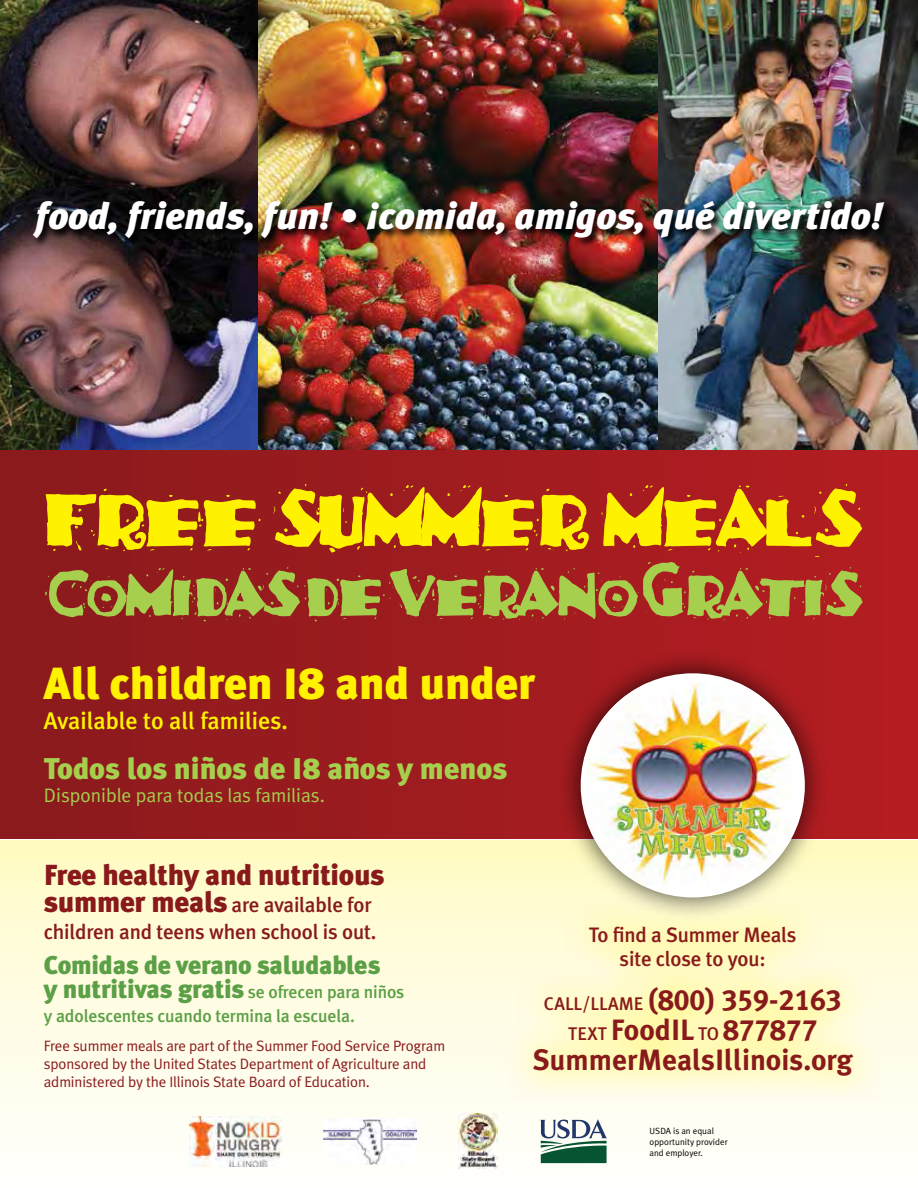
<style>
.page{position:relative;width:918px;height:1188px;background:#fff}
.page>*{position:absolute;margin:0;border:0;box-sizing:border-box;transform-origin:0 0}
.t1{font:90px "Burrito One";letter-spacing:-.1em;color:#fff200}
.t2{font:70.5px "Burrito One";letter-spacing:-.09em;color:#a5cf4d}
.t3{font:900 45px "Meta Plus";color:#fff200}
.t4{font:italic 900 37.5px "Meta Plus";color:#fff}
.t5{font:900 30px "Meta Plus";color:#a5cf4d}
.t6{font:29.4px "Meta Plus Bold Caps";color:#891a1c}
.t7{font:700 29.4px "Meta Plus";color:#891a1c}
.t8{font:900 28.95px "Meta Plus";letter-spacing:-.01em;color:#891a1c}
.t9{font:900 25.8px "Meta Plus";letter-spacing:-.01em;color:#5ba046}
.t10{font:500 24px "Meta Plus";color:#fff200}
.t11{font:500 21px/27px "Meta Plus";letter-spacing:-.01em;color:#891a1c}
.t12{font:500 20.85px/24px "Meta Plus";letter-spacing:-.01em;color:#891a1c;text-align:center}
.t13{font:19.5px "Meta Plus Normal";color:#a5cf4d}
.t14{font:500 18.3px "Meta Plus";color:#891a1c}
.t15{font:500 17.7px/24px "Meta Plus";letter-spacing:-.01em;color:#5ba046}
.t16{font:15px/18px "Meta Plus Normal";letter-spacing:-.01em;color:#891a1c}
.t17{font:9px/10.8px "Meta Plus Normal";color:#000}
.s1{font-size:43.5px}
.s2{font-weight:900;font-size:28.95px}
.s3{font-weight:900;font-size:25.8px}
.s4{font-family:"Meta Plus";font-weight:500;font-size:18.3px}
.s5{font-weight:700;font-size:29.4px}
.s6{font-family:"Meta Plus Bold Caps";font-weight:400;font-size:29.4px}
</style>
<div class="page">
<div style="left:0;top:841px;width:918px;height:347px;background:linear-gradient(to bottom,#fffbc6,#fffeff)"></div>
<img style="left:0;top:0;width:918px;height:451px">
<img style="left:32px;top:199px;width:862px;height:49px">
<img style="left:190px;top:1116px;width:91px;height:50px">
<img style="left:323px;top:1118px;width:94px;height:46px">
<img style="left:459px;top:1114px;width:39px;height:55px">
<svg style="left:540px;top:1119px;width:67px;height:44px"></svg>
<div style="left:505px;top:898px;width:376px;height:208px;background:#fff200;opacity:.85"></div>
<div style="left:0;top:451px;width:918px;height:388px;background:linear-gradient(to right,#891a1c,#b51d22)"></div>
<div style="left:557px;top:649px;width:272px;height:273px;background:#000;opacity:.75"></div>
<div style="left:581px;top:673px;width:224px;height:224px;background:#fff;border-radius:50%"></div>
<img style="left:587px;top:683px;width:204px;height:202px">
<h3 class="t4" style="left:35px;top:195px;width:849px">food, friends, fun! • ¡comida, amigos, qué divertido!</h3>
<h1 class="t1" style="left:44px;top:471px;width:818px">FREE SUMMER MEALS</h1>
<h2 class="t2" style="left:44px;top:557px;width:819px">COMIDAS DE VERANO GRATIS</h2>
<h3 class="t3" style="left:44px;top:657px;width:493px">All children <span class="s1">I</span>8 and under</h3>
<h3 class="t10" style="left:44px;top:706px;width:246px">Available to all families.</h3>
<h3 class="t5" style="left:44px;top:751px;width:465px">Todos los niños de I8 años y menos</h3>
<h3 class="t13" style="left:44px;top:784px;width:283px">Disponible para todas las familias.</h3>
<h3 class="t8" style="left:44px;top:858px;width:342px">Free healthy and nutritious</h3>
<h3 class="t11" style="left:44px;top:891px;width:334px"><span class="s2">summer meals</span> are available for children and teens when school is out.</h3>
<h3 class="t9" style="left:44px;top:950px;width:338px">Comidas de verano saludables</h3>
<p class="t15" style="left:44px;top:980px;width:362px"><span class="s3">y nutritivas gratis</span> se ofrecen para niños y adolescentes cuando termina la escuela.</p>
<p class="t16" style="left:44px;top:1036px;width:403px">Free summer meals are part of the Summer Food Service Program sponsored by the United States Department of Agriculture and administered by the Illinois State Board of Education.</p>
<h3 class="t12" style="left:589px;top:923px;width:209px">To find a Summer Meals site close to you:</h3>
<h3 class="t6" style="left:544px;top:983px;width:299px"><span class="s4">Call/Llame</span> (800) 359-2163</h3>
<p class="t14" style="left:568px;top:1023px;width:251px">Text <span class="s5">FoodIL</span> To <span class="s6">877877</span></p>
<h3 class="t7" style="left:533px;top:1043px;width:322px">SummerMealsIllinois.org</h3>
<p class="t17" style="left:650px;top:1125px;width:80px">USDA is an equal opportunity provider and employer.</p>
</div>
